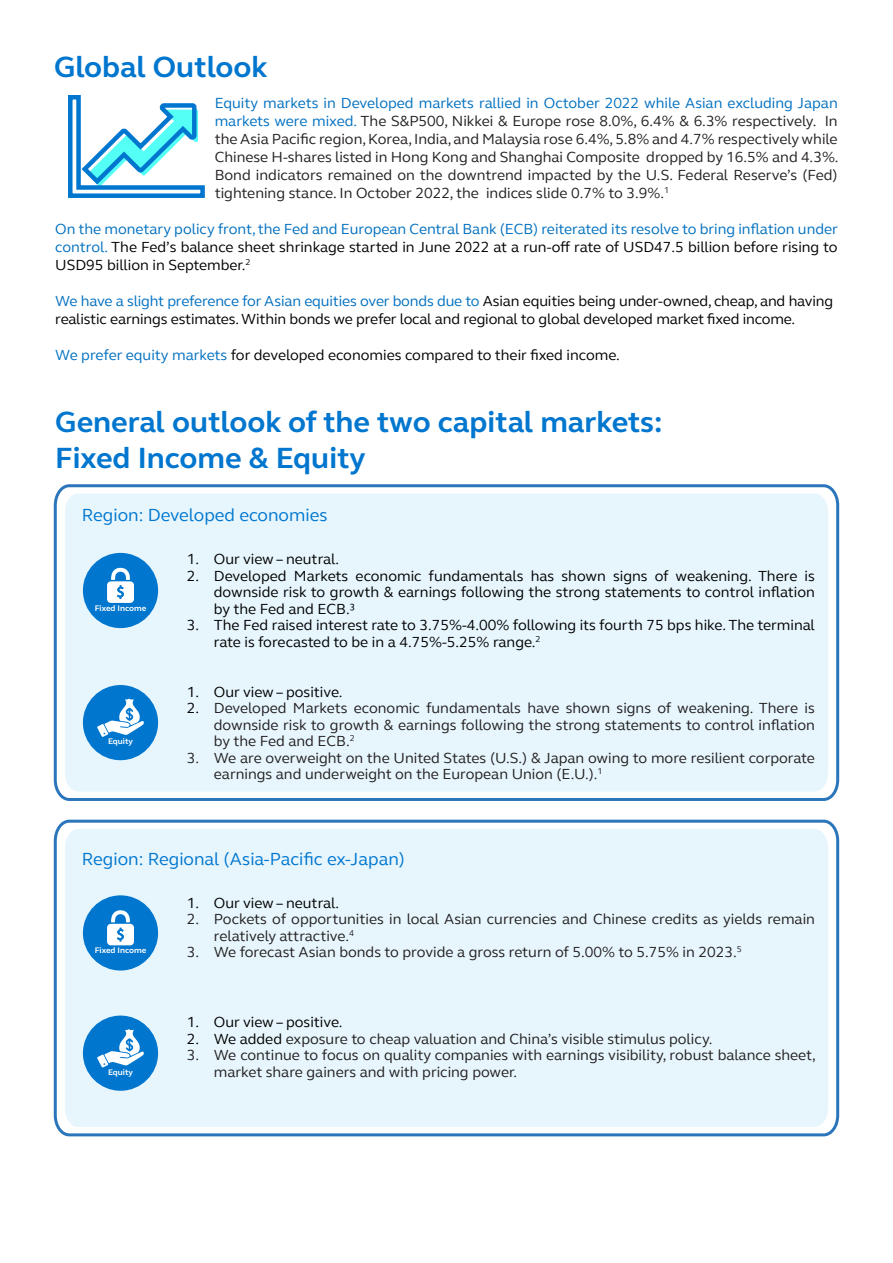
<style>
.page{position:relative;width:893px;height:1263px;background:#fff}
.page>*{position:absolute;margin:0;border:0;box-sizing:border-box;transform-origin:0 0}
.t1{font:700 30px/36px "FS Elliot Pro";color:#0076cf}
.t2{font:18px "FS Elliot Pro";color:#0076cf}
.t3{font:15px/18px "FS Elliot Pro";letter-spacing:-.01em;color:#000;text-align:justify}
.t4{font:15px/16.5px "FS Elliot Pro";color:#221f20}
.t5{font:15px/18px "FS Elliot Pro";color:#231f20;text-align:justify}
.t6{font:700 8.25px "FS Elliot Pro";color:#fff}
.s1{color:#0070c0}
.s2{color:#000}
</style>
<div class="page">
<svg style="left:53px;top:484px;width:787px;height:317px;background:#e3f3fb"></svg>
<div style="left:83px;top:553px;width:75px;height:75px;background:#0076cf;border-radius:50%"></div>
<svg style="left:107px;top:568px;width:27px;height:35px"></svg>
<div style="left:83px;top:685px;width:75px;height:75px;background:#0076cf;border-radius:50%"></div>
<svg style="left:97px;top:699px;width:47px;height:38px"></svg>
<svg style="left:68px;top:95px;width:137px;height:103px"></svg>
<svg style="left:53px;top:819px;width:787px;height:318px;background:#dceff9"></svg>
<h1 class="t1" style="left:54px;top:48px;width:215px">Global Outlook</h1>
<p class="t5" style="left:215px;top:94px;width:625px"><span class="s1">Equity markets in Developed markets rallied in October 2022 while Asian excluding Japan markets were mixed.</span> The S&amp;P500, Nikkei &amp; Europe rose 8.0%, 6.4% &amp; 6.3% respectively. In the Asia Pacific region, Korea, India, and Malaysia rose 6.4%, 5.8% and 4.7% respectively while Chinese H-shares listed in Hong Kong and Shanghai Composite dropped by 16.5% and 4.3%.<br>Bond indicators remained on the downtrend impacted by the U.S. Federal Reserve’s (Fed) tightening stance. In October 2022, the indices slide 0.7% to 3.9%.<sup>1</sup></p>
<p class="t3" style="left:55px;top:220px;width:784px"><span class="s1">On the monetary policy front, the Fed and European Central Bank (ECB) reiterated its resolve to bring inflation under control.</span> The Fed’s balance sheet shrinkage started in June 2022 at a run-off rate of USD47.5 billion before rising to USD95 billion in September.<sup>2</sup></p>
<p class="t3" style="left:55px;top:292px;width:779px"><span class="s1">We have a slight preference for Asian equities over bonds due to</span> Asian equities being under-owned, cheap, and having realistic earnings estimates. Within bonds we prefer local and regional to global developed market fixed income.</p>
<p class="t3" style="left:55px;top:346px;width:566px"><span class="s1">We prefer equity markets</span> for developed economies compared to their fixed income.</p>
<h1 class="t1" style="left:55px;top:403px;width:609px">General outlook of the two capital markets:<br>Fixed Income &amp; Equity</h1>
<p class="t2" style="left:82px;top:503px;width:247px">Region: Developed economies</p>
<p class="t6" style="left:95px;top:602px;width:53px">Fixed Income</p>
<p class="t6" style="left:108px;top:736px;width:26px">Equity</p>
<p class="t3" style="left:187px;top:550px;width:154px">1. Our view – neutral.</p>
<p class="t3" style="left:214px;top:567px;width:602px;line-height:16.5px;text-indent:-27px">2. Developed Markets economic fundamentals has shown signs of weakening. There is downside risk to growth &amp; earnings following the strong statements to control inflation by the Fed and ECB.3</p>
<p class="t3" style="left:214px;top:617px;width:602px;line-height:16.5px;text-indent:-27px">3. The Fed raised interest rate to 3.75%-4.00% following its fourth 75 bps hike. The terminal rate is forecasted to be in a 4.75%-5.25% range.<sup>2</sup></p>
<p class="t3" style="left:187px;top:682px;width:157px">1. Our view – positive.</p>
<p class="t4" style="left:214px;top:699px;width:602px;text-align:justify;text-indent:-27px"><span class="s2">2.</span> Developed Markets economic fundamentals have shown signs of weakening. There is downside risk to growth &amp; earnings following the strong statements to control inflation by the Fed and ECB.<sup>2</sup></p>
<p class="t4" style="left:214px;top:749px;width:602px;text-indent:-27px">3. We are overweight on the United States (U.S.) &amp; Japan owing to more resilient corporate earnings and underweight on the European Union (E.U.).<sup>1</sup></p>
<p class="t2" style="left:82px;top:847px;width:325px">Region: Regional (Asia-Pacific ex-Japan)</p>
<p class="t3" style="left:187px;top:893px;width:154px">1. Our view – neutral.</p>
<p class="t4" style="left:214px;top:910px;width:603px;text-indent:-27px">2. Pockets of opportunities in local Asian currencies and Chinese credits as yields remain relatively attractive.<sup>4</sup></p>
<p class="t4" style="left:187px;top:943px;width:556px">3. We forecast Asian bonds to provide a gross return of 5.00% to 5.75% in 2023.<sup>5</sup></p>
<p class="t6" style="left:95px;top:945px;width:53px">Fixed Income</p>
<p class="t3" style="left:187px;top:1012px;width:157px">1. Our view – positive.</p>
<p class="t4" style="left:187px;top:1030px;width:527px"><span class="s2">2. We added</span> exposure to cheap valuation and China’s visible stimulus policy.</p>
<p class="t4" style="left:187px;top:1046px;width:630px">3. We continue to focus on quality companies with earnings visibility, robust balance sheet,</p>
<p class="t6" style="left:108px;top:1066px;width:26px">Equity</p>
<p class="t4" style="left:214px;top:1063px;width:305px">market share gainers and with pricing power.</p>
</div>
